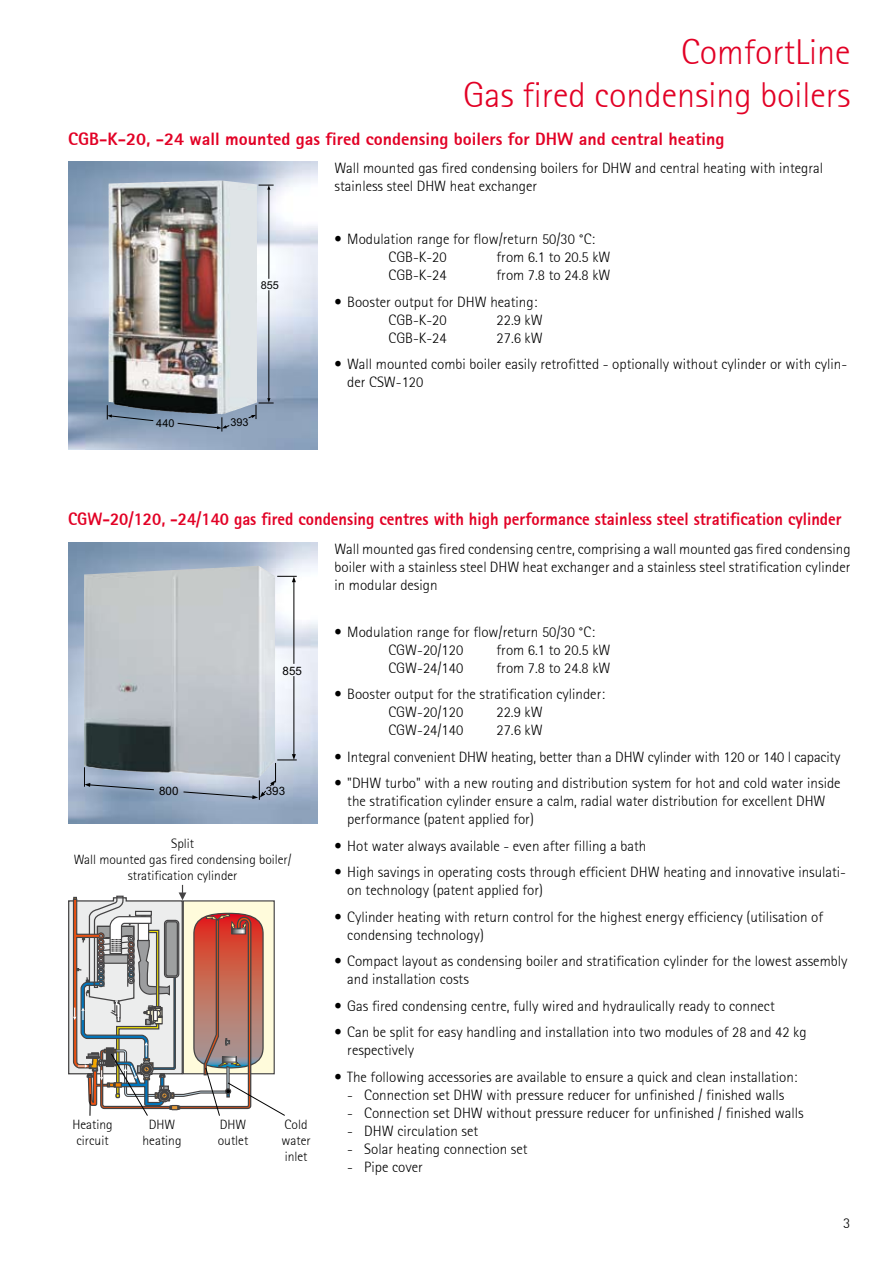
<style>
.page{position:relative;width:893px;height:1263px;background:#fff}
.page>*{position:absolute;margin:0;border:0;box-sizing:border-box;transform-origin:0 0}
.t1{font:36px/43.2px "Rotis Sans Serif Light 45";color:#e20025;text-align:right}
.t2{font:18px "Rotis Sans Serif Extra Bold 75";color:#e20025;scale:.92 1}
.t3{font:18px "Rotis Sans Serif Extra Bold 75";color:#e20025}
.t4{font:15px/18px "Rotis Sans Serif Light 45";color:#000}
.t5{font:13.5px/16.2px "Rotis Sans Serif Light 45";color:#000}
.t6{font:11.55px "Arial";color:#000}
.t7{font:10.8px "Arial";color:#000}
</style>
<div class="page">
<svg style="left:68px;top:885px;width:217px;height:231px"></svg>
<img style="left:68px;top:162px;width:249px;height:287px">
<img style="left:109px;top:181px;width:106px;height:228px">
<hr style="left:268px;top:290px;width:1px;height:110px;background:#000">
<hr style="left:268px;top:188px;width:1px;height:91px;background:#000">
<svg style="left:259px;top:185px;width:15px;height:5px"></svg>
<svg style="left:107px;top:405px;width:47px;height:16px"></svg>
<svg style="left:248px;top:398px;width:26px;height:21px"></svg>
<svg style="left:177px;top:417px;width:53px;height:14px"></svg>
<img style="left:84px;top:566px;width:191px;height:9px">
<svg style="left:84px;top:575px;width:214px;height:225px;background:#b5bcc1"></svg>
<svg style="left:183px;top:780px;width:93px;height:19px;background:#a7b2c4"></svg>
<svg style="left:84px;top:783px;width:71px;height:8px"></svg>
<hr style="left:293px;top:580px;width:1px;height:84px;background:#000">
<svg style="left:292px;top:576px;width:4px;height:6px"></svg>
<hr style="left:293px;top:676px;width:1px;height:80px;background:#000">
<svg style="left:292px;top:754px;width:4px;height:6px"></svg>
<h1 class="t1" style="left:463px;top:30px;width:389px">ComfortLine<br>Gas fired condensing boilers</h1>
<p class="t3" style="left:68px;top:127px;width:658px">CGB-K-20, -24 wall mounted gas fired condensing boilers for DHW and central heating</p>
<p class="t4" style="left:335px;top:159px;width:490px">Wall mounted gas fired condensing boilers for DHW and central heating with integral stainless steel DHW heat exchanger</p>
<p class="t4" style="left:389px;top:230px;width:208px;text-indent:-54px">• Modulation range for flow/return 50/30 °C:<br>CGB-K-20</p>
<p class="t4" style="left:497px;top:248px;width:115px">from 6.1 to 20.5 kW</p>
<p class="t7" style="left:261px;top:278px;width:20px">855</p>
<p class="t7" style="left:156px;top:416px;width:20px">440</p>
<p class="t7" style="left:230px;top:415px;width:20px">393</p>
<p class="t4" style="left:389px;top:266px;width:60px">CGB-K-24</p>
<p class="t4" style="left:497px;top:266px;width:115px">from 7.8 to 24.8 kW</p>
<p class="t4" style="left:389px;top:293px;width:150px;text-indent:-54px">• Booster output for DHW heating:<br>CGB-K-20</p>
<p class="t4" style="left:497px;top:311px;width:48px">22.9 kW</p>
<p class="t4" style="left:389px;top:329px;width:60px">CGB-K-24</p>
<p class="t4" style="left:497px;top:329px;width:48px">27.6 kW</p>
<p class="t4" style="left:347px;top:355px;width:501px;text-indent:-13px">• Wall mounted combi boiler easily retrofitted - optionally without cylinder or with cylin&shy;der CSW-120</p>
<p class="t2" style="left:68px;top:508px;width:842px">CGW-20/120, -24/140 gas fired condensing centres with high performance stainless steel stratification cylinder</p>
<p class="t4" style="left:335px;top:540px;width:517px;text-align:justify">Wall mounted gas fired condensing centre, comprising a wall mounted gas fired condensing boiler with a stainless steel DHW heat exchanger and a stainless steel stratification cylinder in modular design</p>
<p class="t4" style="left:389px;top:623px;width:208px;text-indent:-54px">• Modulation range for flow/return 50/30 °C:<br>CGW-20/120</p>
<p class="t4" style="left:497px;top:641px;width:115px">from 6.1 to 20.5 kW</p>
<p class="t6" style="left:283px;top:663px;width:21px">855</p>
<p class="t6" style="left:159px;top:783px;width:21px">800</p>
<p class="t6" style="left:266px;top:783px;width:21px">393</p>
<p class="t5" style="left:74px;top:835px;width:219px;text-align:center">Split<br>Wall mounted gas fired condensing boiler/ stratification cylinder</p>
<p class="t5" style="left:72px;top:1116px;width:42px">Heating circuit</p>
<p class="t5" style="left:143px;top:1116px;width:40px;text-align:center">DHW heating</p>
<p class="t5" style="left:218px;top:1116px;width:32px">DHW outlet</p>
<p class="t5" style="left:281px;top:1116px;width:31px">Cold water inlet</p>
<p class="t4" style="left:389px;top:659px;width:76px">CGW-24/140</p>
<p class="t4" style="left:497px;top:659px;width:115px">from 7.8 to 24.8 kW</p>
<p class="t4" style="left:389px;top:685px;width:218px;text-indent:-54px">• Booster output for the stratification cylinder:<br>CGW-20/120</p>
<p class="t4" style="left:497px;top:703px;width:48px">22.9 kW</p>
<p class="t4" style="left:389px;top:721px;width:76px">CGW-24/140</p>
<p class="t4" style="left:497px;top:721px;width:48px">27.6 kW</p>
<p class="t4" style="left:335px;top:748px;width:508px">• Integral convenient DHW heating, better than a DHW cylinder with 120 or 140 l capacity</p>
<p class="t4" style="left:347px;top:774px;width:495px;text-indent:-13px">• "DHW turbo" with a new routing and distribution system for hot and cold water inside the stratification cylinder ensure a calm, radial water distribution for excellent DHW performance (patent applied for)</p>
<p class="t4" style="left:335px;top:837px;width:313px">• Hot water always available - even after filling a bath</p>
<p class="t4" style="left:347px;top:863px;width:500px;text-indent:-13px">• High savings in operating costs through efficient DHW heating and innovative insulati&shy;on technology (patent applied for)</p>
<p class="t4" style="left:347px;top:908px;width:477px;text-indent:-13px">• Cylinder heating with return control for the highest energy efficiency (utilisation of condensing technology)</p>
<p class="t4" style="left:347px;top:952px;width:502px;text-indent:-13px">• Compact layout as condensing boiler and stratification cylinder for the lowest assembly and installation costs</p>
<p class="t4" style="left:335px;top:997px;width:442px">• Gas fired condensing centre, fully wired and hydraulically ready to connect</p>
<p class="t4" style="left:347px;top:1023px;width:461px;text-indent:-13px">• Can be split for easy handling and installation into two modules of 28 and 42 kg respectively</p>
<p class="t4" style="left:335px;top:1067px;width:464px">• The following accessories are available to ensure a quick and clean installation:</p>
<p class="t4" style="left:347px;top:1085px;width:438px">- Connection set DHW with pressure reducer for unfinished / finished walls</p>
<p class="t4" style="left:347px;top:1103px;width:458px">- Connection set DHW without pressure reducer for unfinished / finished walls</p>
<p class="t4" style="left:347px;top:1121px;width:132px">- DHW circulation set</p>
<p class="t4" style="left:347px;top:1139px;width:182px">- Solar heating connection set</p>
<p class="t4" style="left:347px;top:1157px;width:77px">- Pipe cover</p>
<p class="t4" style="left:843px;top:1213px;width:9px">3</p>
</div>
